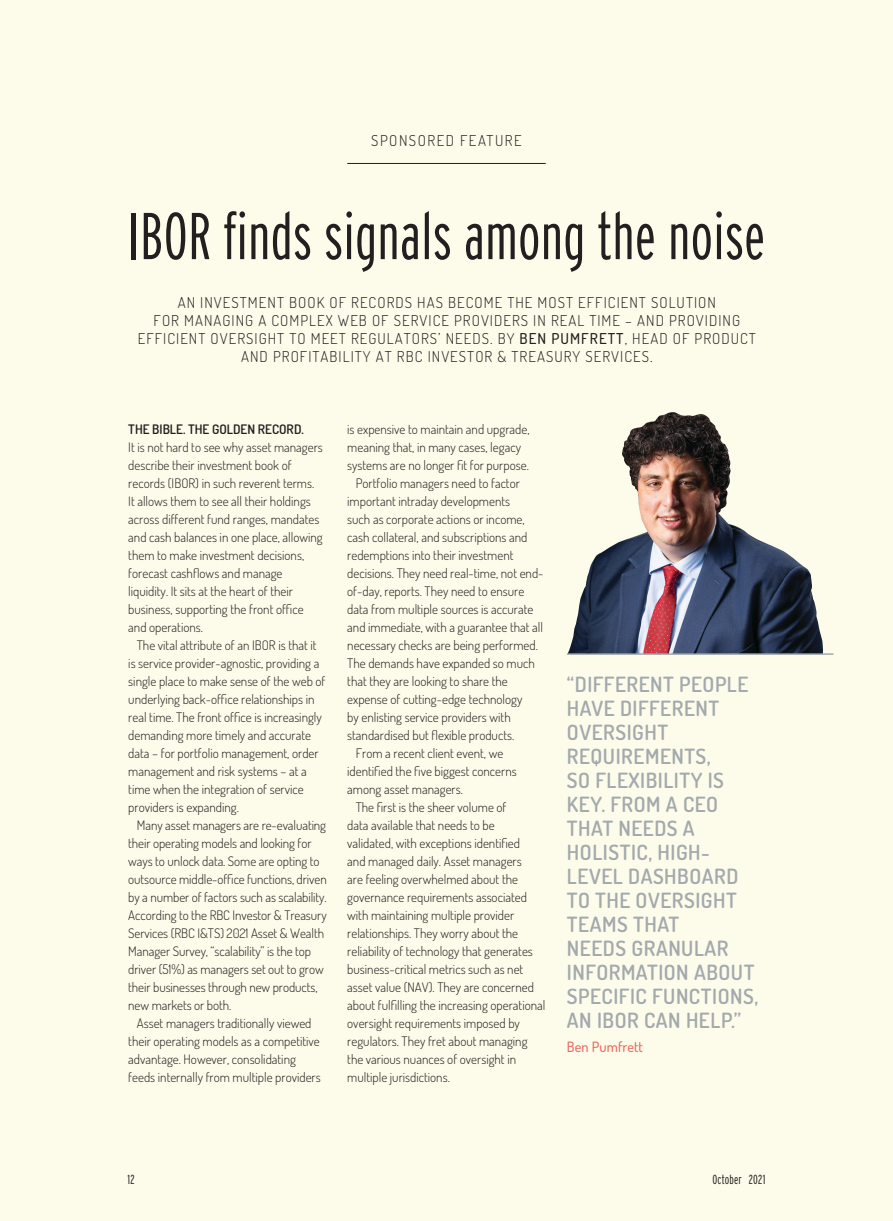
<style>
.page{position:relative;width:893px;height:1221px;background:#fff}
.page>*{position:absolute;margin:0;border:0;box-sizing:border-box;transform-origin:0 0}
.t1{font:300 extra-condensed 66px "Interstate";color:#231f20}
.t2{font:600 21px/24px "Dosis";letter-spacing:.025em;color:#a3a9ad}
.STANDFIRST{font:300 15px/18px "Dosis";letter-spacing:.07em;color:#231f20;text-align:center}
.STANDFIRST-2{font:300 15px "Dosis";letter-spacing:.1em;color:#231f20}
.t3{font:500 14.25px "Dosis";letter-spacing:.005em;color:#eb6b63}
.BODY_COPY{font:300 13.2px/18px "Dosis";color:#231f20}
.t4{font:300 extra-condensed 13.2px "Interstate";letter-spacing:.015em;color:#231f20}
.s1{font-weight:500}
.s2{font-weight:600}
</style>
<div class="page">
<div style="left:0;top:0;width:893px;height:1220px;background:#fdfcea"></div>
<hr style="left:347px;top:163px;width:199px;height:1px;background:#231f20">
<img style="left:568px;top:413px;width:255px;height:240px">
<hr style="left:567px;top:653px;width:266px;height:1px;background:#a3a9ad">
<p class="STANDFIRST-2" style="left:371px;top:130px;width:152px">SPONSORED FEATURE</p>
<p class="t1" style="left:128px;top:196px;width:639px">IBOR finds signals among the noise</p>
<p class="STANDFIRST" style="left:138px;top:293px;width:620px">AN INVESTMENT BOOK OF RECORDS HAS BECOME THE MOST EFFICIENT SOLUTION<br>FOR MANAGING A COMPLEX WEB OF SERVICE PROVIDERS IN REAL TIME – AND PROVIDING EFFICIENT OVERSIGHT TO MEET REGULATORS’ NEEDS. BY <span class="s1">BEN PUMFRETT</span>, HEAD OF PRODUCT AND PROFITABILITY AT RBC INVESTOR &amp; TREASURY SERVICES.</p>
<p class="BODY_COPY" style="left:128px;top:419px;width:196px"><span class="s2">THE BIBLE. THE GOLDEN RECORD.<br></span>It is not hard to see why asset managers describe their investment book of records (IBOR) in such reverent terms.<br>It allows them to see all their holdings across different fund ranges, mandates and cash balances in one place, allowing them to make investment decisions, forecast cashflows and manage liquidity. It sits at the heart of their business, supporting the front office and operations.</p>
<p class="BODY_COPY" style="left:128px;top:635px;width:199px;text-indent:9px">The vital attribute of an IBOR is that it is service provider-agnostic, providing a single place to make sense of the web of underlying back-office relationships in real time. The front office is increasingly demanding more timely and accurate data – for portfolio management, order management and risk systems – at a time when the integration of service providers is expanding.</p>
<p class="BODY_COPY" style="left:128px;top:815px;width:200px;text-indent:9px">Many asset managers are re-evaluating their operating models and looking for ways to unlock data. Some are opting to outsource middle-office functions, driven by a number of factors such as scalability.<br>According to the RBC Investor &amp; Treasury Services (RBC I&amp;TS) 2021 Asset &amp; Wealth Manager Survey, “scalability” is the top driver (51%) as managers set out to grow their businesses through new products, new markets or both.</p>
<p class="BODY_COPY" style="left:128px;top:1013px;width:194px;text-indent:9px">Asset managers traditionally viewed their operating models as a competitive advantage. However, consolidating feeds internally from multiple providers</p>
<p class="BODY_COPY" style="left:347px;top:419px;width:184px">is expensive to maintain and upgrade, meaning that, in many cases, legacy systems are no longer fit for purpose.</p>
<p class="BODY_COPY" style="left:347px;top:473px;width:198px;text-indent:9px">Portfolio managers need to factor important intraday developments<br>such as corporate actions or income, cash collateral, and subscriptions and redemptions into their investment decisions. They need real-time, not end&shy;of-day, reports. They need to ensure data from multiple sources is accurate and immediate, with a guarantee that all necessary checks are being performed.<br>The demands have expanded so much that they are looking to share the expense of cutting-edge technology<br>by enlisting service providers with standardised but flexible products.</p>
<p class="BODY_COPY" style="left:347px;top:743px;width:171px;text-indent:9px">From a recent client event, we identified the five biggest concerns among asset managers.</p>
<p class="BODY_COPY" style="left:347px;top:797px;width:200px;text-indent:9px">The first is the sheer volume of<br>data available that needs to be<br>validated, with exceptions identified<br>and managed daily. Asset managers<br>are feeling overwhelmed about the governance requirements associated with maintaining multiple provider relationships. They worry about the reliability of technology that generates business-critical metrics such as net asset value (NAV). They are concerned about fulfilling the increasing operational oversight requirements imposed by regulators. They fret about managing the various nuances of oversight in multiple jurisdictions.</p>
<p class="t2" style="left:567px;top:671px;width:193px">“DIFFERENT PEOPLE<br>HAVE DIFFERENT<br>OVERSIGHT<br>REQUIREMENTS,<br>SO FLEXIBILITY IS<br>KEY. FROM A CEO<br>THAT NEEDS A<br>HOLISTIC, HIGH-<br>LEVEL DASHBOARD<br>TO THE OVERSIGHT<br>TEAMS THAT<br>NEEDS GRANULAR<br>INFORMATION ABOUT<br>SPECIFIC FUNCTIONS,<br>AN IBOR CAN HELP.”</p>
<p class="t3" style="left:567px;top:1037px;width:78px">Ben Pumfrett</p>
<p class="t4" style="left:128px;top:1171px;width:9px">12</p>
<p class="t4" style="left:712px;top:1171px;width:55px">October 2021</p>
</div>
